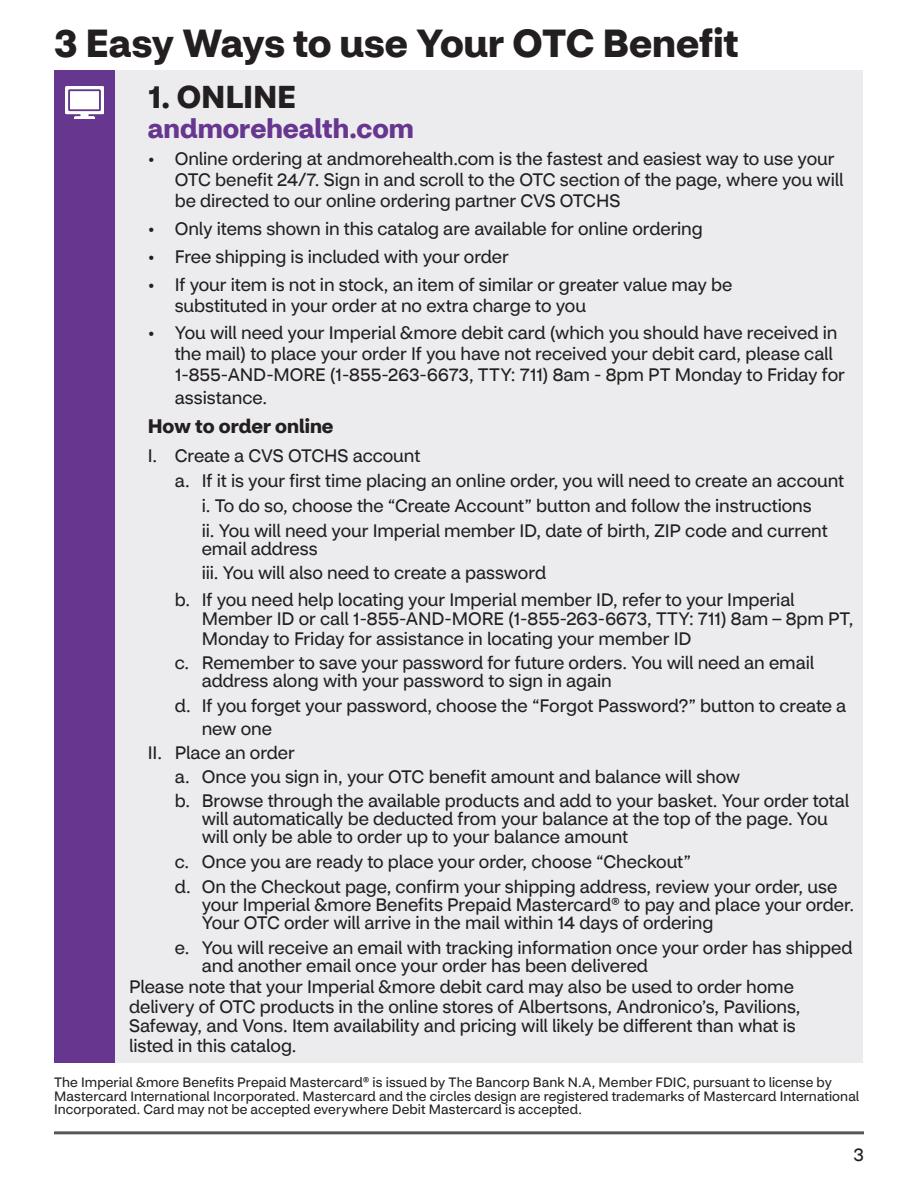
<style>
.page{position:relative;width:918px;height:1188px;background:#fff}
.page>*{position:absolute;margin:0;border:0;box-sizing:border-box;transform-origin:0 0}
.t1{font:700 39px "CVS Health Sans";letter-spacing:-.005em;color:#231f20}
.t2{font:700 31.5px "CVS Health Sans";letter-spacing:-.005em;color:#231f20}
.t3{font:700 27px "CVS Health Sans";color:#673790}
.t4{font:700 19.5px "CVS Health Sans";color:#231f20}
.t5{font:18px/18px "CVS Health Sans";letter-spacing:-.005em;color:#231f20}
.t6{font:13.5px/13.5px "CVS Health Sans";letter-spacing:.005em;color:#231f20}
</style>
<div class="page">
<hr style="left:54px;top:1131px;width:810px;height:3px;background:#57585a">
<div style="left:54px;top:70px;width:808px;height:992px;background:#ececee"></div>
<div style="left:54px;top:70px;width:61px;height:992px;background:#673790"></div>
<img style="left:65px;top:86px;width:39px;height:33px">
<h2 class="t1" style="left:54px;top:19px;width:686px">3 Easy Ways to use Your OTC Benefit</h2>
<h3 class="t2" style="left:148px;top:77px;width:150px">1. ONLINE</h3>
<p class="t3" style="left:148px;top:111px;width:268px">andmorehealth.com</p>
<p class="t5" style="left:175px;top:149px;width:670px;line-height:21px;text-indent:-27px">• Online ordering at andmorehealth.com is the fastest and easiest way to use your<br>OTC benefit 24/7. Sign in and scroll to the OTC section of the page, where you will be directed to our online ordering partner CVS OTCHS</p>
<p class="t5" style="left:148px;top:220px;width:557px">• Only items shown in this catalog are available for online ordering</p>
<p class="t5" style="left:148px;top:248px;width:363px">• Free shipping is included with your order</p>
<p class="t5" style="left:175px;top:274px;width:559px;line-height:21px;text-indent:-27px">• If your item is not in stock, an item of similar or greater value may be substituted in your order at no extra charge to you</p>
<p class="t5" style="left:175px;top:322px;width:672px;line-height:21.5px;text-indent:-27px">• You will need your Imperial &amp;more debit card (which you should have received in the mail) to place your order If you have not received your debit card, please call 1-855-AND-MORE (1-855-263-6673, TTY: 711) 8am - 8pm PT Monday to Friday for assistance.</p>
<p class="t4" style="left:148px;top:414px;width:187px">How to order online</p>
<p class="t5" style="left:148px;top:447px;width:274px">I. Create a CVS OTCHS account</p>
<p class="t5" style="left:175px;top:472px;width:671px">a. If it is your first time placing an online order, you will need to create an account</p>
<p class="t5" style="left:202px;top:497px;width:611px">i. To do so, choose the “Create Account” button and follow the instructions</p>
<p class="t5" style="left:202px;top:521px;width:628px">ii. You will need your Imperial member ID, date of birth, ZIP code and current email address</p>
<p class="t5" style="left:202px;top:564px;width:346px">iii. You will also need to create a password</p>
<p class="t5" style="left:202px;top:590px;width:653px;line-height:19.5px;text-indent:-27px">b. If you need help locating your Imperial member ID, refer to your Imperial<br>Member ID or call 1-855-AND-MORE (1-855-263-6673, TTY: 711) 8am – 8pm PT,<br>Monday to Friday for assistance in locating your member ID</p>
<p class="t5" style="left:202px;top:654px;width:614px;text-indent:-27px">c. Remember to save your password for future orders. You will need an email address along with your password to sign in again</p>
<p class="t5" style="left:202px;top:695px;width:646px;line-height:22.5px;text-indent:-27px">d. If you forget your password, choose the “Forgot Password?” button to create a new one</p>
<p class="t5" style="left:148px;top:744px;width:149px">II. Place an order</p>
<p class="t5" style="left:175px;top:767px;width:567px">a. Once you sign in, your OTC benefit amount and balance will show</p>
<p class="t5" style="left:202px;top:792px;width:649px;text-indent:-27px">b. Browse through the available products and add to your basket. Your order total will automatically be deducted from your balance at the top of the page. You will only be able to order up to your balance amount</p>
<p class="t5" style="left:175px;top:853px;width:518px">c. Once you are ready to place your order, choose “Checkout”</p>
<p class="t5" style="left:202px;top:878px;width:654px;text-indent:-27px">d. On the Checkout page, confirm your shipping address, review your order, use your Imperial &amp;more Benefits Prepaid Mastercard® to pay and place your order.<br>Your OTC order will arrive in the mail within 14 days of ordering</p>
<p class="t5" style="left:202px;top:938px;width:652px;text-indent:-27px">e. You will receive an email with tracking information once your order has shipped and another email once your order has been delivered</p>
<p class="t5" style="left:129px;top:977px;width:673px;line-height:19.5px">Please note that your Imperial &amp;more debit card may also be used to order home delivery of OTC products in the online stores of Albertsons, Andronico’s, Pavilions, Safeway, and Vons. Item availability and pricing will likely be different than what is listed in this catalog.</p>
<p class="t6" style="left:54px;top:1076px;width:807px">The Imperial &amp;more Benefits Prepaid Mastercard® is issued by The Bancorp Bank N.A, Member FDIC, pursuant to license by<br>Mastercard International Incorporated. Mastercard and the circles design are registered trademarks of Mastercard International<br>Incorporated. Card may not be accepted everywhere Debit Mastercard is accepted.</p>
<p class="t5" style="left:854px;top:1146px;width:12px">3</p>
</div>
